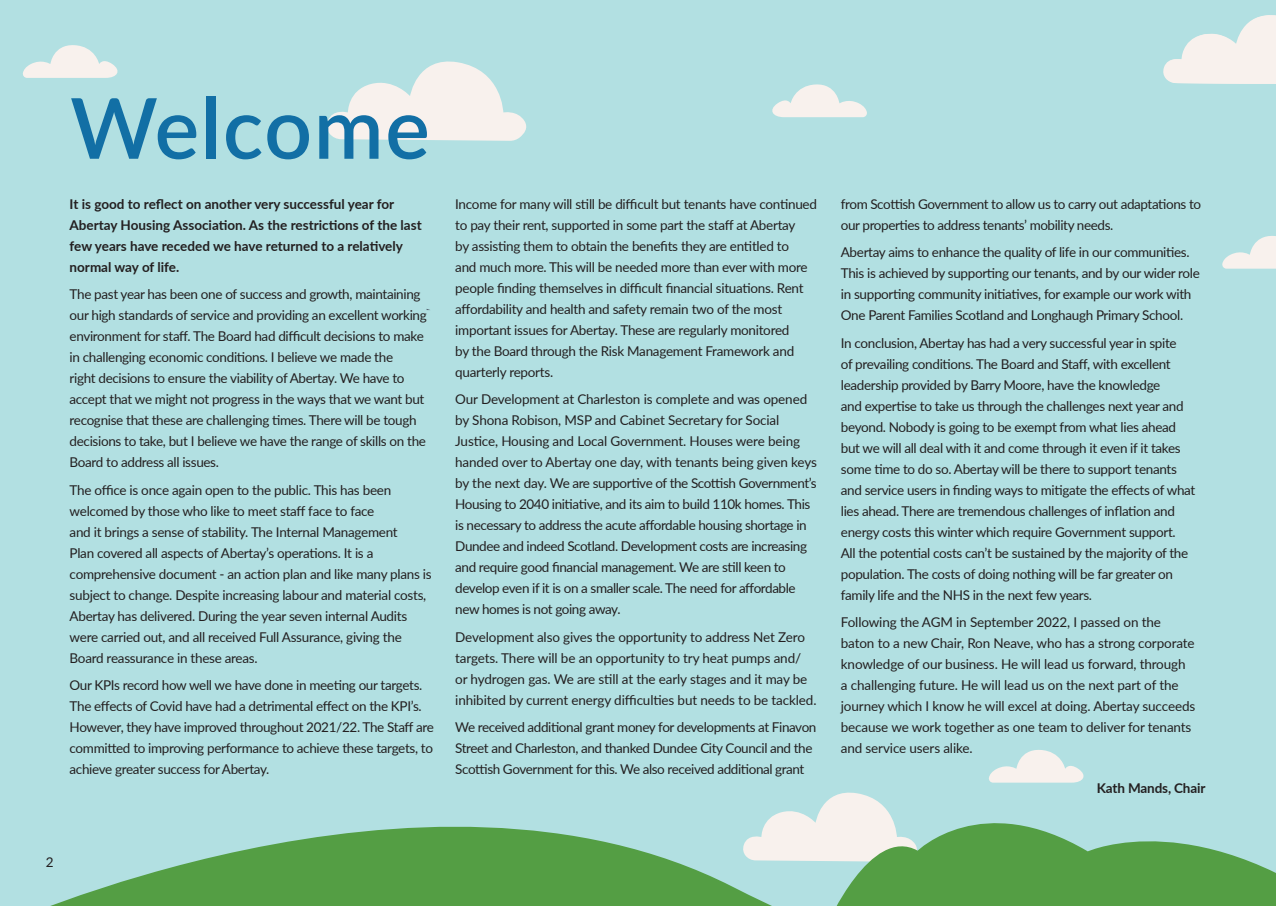
<style>
.page{position:relative;width:1276px;height:906px;background:#fff}
.page>*{position:absolute;margin:0;border:0;box-sizing:border-box;transform-origin:0 0}
.t1{font:600 84px "Lato";letter-spacing:.02em;color:#126fa5}
.t2{font:13.5px/21px "Lato";letter-spacing:-.025em;color:#231f20}
.t3{font:700 13.5px/21px "Lato";color:#231f20}
</style>
<div class="page">
<div style="left:0;top:0;width:983px;height:906px;background:#b2e0e2"></div>
<div style="left:983px;top:0;width:293px;height:906px;background:#b2e0e2"></div>
<svg style="left:50px;top:782px;width:1226px;height:124px"></svg>
<svg style="left:989px;top:750px;width:95px;height:32px"></svg>
<svg style="left:327px;top:61px;width:200px;height:80px"></svg>
<svg style="left:23px;top:45px;width:95px;height:33px"></svg>
<svg style="left:1163px;top:15px;width:113px;height:69px"></svg>
<svg style="left:1222px;top:236px;width:54px;height:33px"></svg>
<svg style="left:772px;top:84px;width:95px;height:33px"></svg>
<p class="t1" style="left:70px;top:67px;width:361px">Welcome</p>
<p class="t3" style="left:70px;top:193px;width:353px">It is good to reflect on another very successful year for Abertay Housing Association. As the restrictions of the last few years have receded we have returned to a relatively normal way of life.</p>
<p class="t2" style="left:70px;top:283px;width:359px">The past year has been one of success and growth, maintaining our high standards of service and providing an excellent working environment for staff. The Board had difficult decisions to make in challenging economic conditions. I believe we made the<br>right decisions to ensure the viability of Abertay. We have to accept that we might not progress in the ways that we want but recognise that these are challenging times. There will be tough decisions to take, but I believe we have the range of skills on the Board to address all issues.</p>
<p class="t2" style="left:70px;top:479px;width:364px">The office is once again open to the public. This has been welcomed by those who like to meet staff face to face<br>and it brings a sense of stability. The Internal Management<br>Plan covered all aspects of Abertay’s operations. It is a comprehensive document - an action plan and like many plans is subject to change. Despite increasing labour and material costs, Abertay has delivered. During the year seven internal Audits were carried out, and all received Full Assurance, giving the Board reassurance in these areas.</p>
<p class="t2" style="left:70px;top:674px;width:366px">Our KPIs record how well we have done in meeting our targets.<br>The effects of Covid have had a detrimental effect on the KPI’s.<br>However, they have improved throughout 2021/22. The Staff are committed to improving performance to achieve these targets, to achieve greater success for Abertay.</p>
<p class="t2" style="left:455px;top:193px;width:363px">Income for many will still be difficult but tenants have continued to pay their rent, supported in some part the staff at Abertay<br>by assisting them to obtain the benefits they are entitled to<br>and much more. This will be needed more than ever with more people finding themselves in difficult financial situations. Rent affordability and health and safety remain two of the most important issues for Abertay. These are regularly monitored<br>by the Board through the Risk Management Framework and quarterly reports.</p>
<p class="t2" style="left:455px;top:388px;width:363px">Our Development at Charleston is complete and was opened by Shona Robison, MSP and Cabinet Secretary for Social Justice, Housing and Local Government. Houses were being handed over to Abertay one day, with tenants being given keys by the next day. We are supportive of the Scottish Government’s Housing to 2040 initiative, and its aim to build 110k homes. This is necessary to address the acute affordable housing shortage in Dundee and indeed Scotland. Development costs are increasing and require good financial management. We are still keen to develop even if it is on a smaller scale. The need for affordable new homes is not going away.</p>
<p class="t2" style="left:455px;top:626px;width:363px">Development also gives the opportunity to address Net Zero targets. There will be an opportunity to try heat pumps and/ or hydrogen gas. We are still at the early stages and it may be inhibited by current energy difficulties but needs to be tackled.</p>
<p class="t2" style="left:455px;top:716px;width:363px">We received additional grant money for developments at Finavon<br>Street and Charleston, and thanked Dundee City Council and the<br>Scottish Government for this. We also received additional grant</p>
<p class="t2" style="left:841px;top:193px;width:362px">from Scottish Government to allow us to carry out adaptations to our properties to address tenants’ mobility needs.</p>
<p class="t2" style="left:841px;top:241px;width:360px">Abertay aims to enhance the quality of life in our communities.<br>This is achieved by supporting our tenants, and by our wider role in supporting community initiatives, for example our work with One Parent Families Scotland and Longhaugh Primary School.</p>
<p class="t2" style="left:841px;top:332px;width:356px">In conclusion, Abertay has had a very successful year in spite<br>of prevailing conditions. The Board and Staff, with excellent leadership provided by Barry Moore, have the knowledge<br>and expertise to take us through the challenges next year and beyond. Nobody is going to be exempt from what lies ahead but we will all deal with it and come through it even if it takes some time to do so. Abertay will be there to support tenants and service users in finding ways to mitigate the effects of what lies ahead. There are tremendous challenges of inflation and energy costs this winter which require Government support.<br>All the potential costs can’t be sustained by the majority of the population. The costs of doing nothing will be far greater on family life and the NHS in the next few years.</p>
<p class="t2" style="left:841px;top:611px;width:356px">Following the AGM in September 2022, I passed on the baton to a new Chair, Ron Neave, who has a strong corporate knowledge of our business. He will lead us forward, through a challenging future. He will lead us on the next part of the journey which I know he will excel at doing. Abertay succeeds because we work together as one team to deliver for tenants and service users alike.</p>
<p class="t3" style="left:1096px;top:777px;width:110px">Kath Mands, Chair</p>
<p class="t2" style="left:46px;top:851px;width:9px">2</p>
</div>
